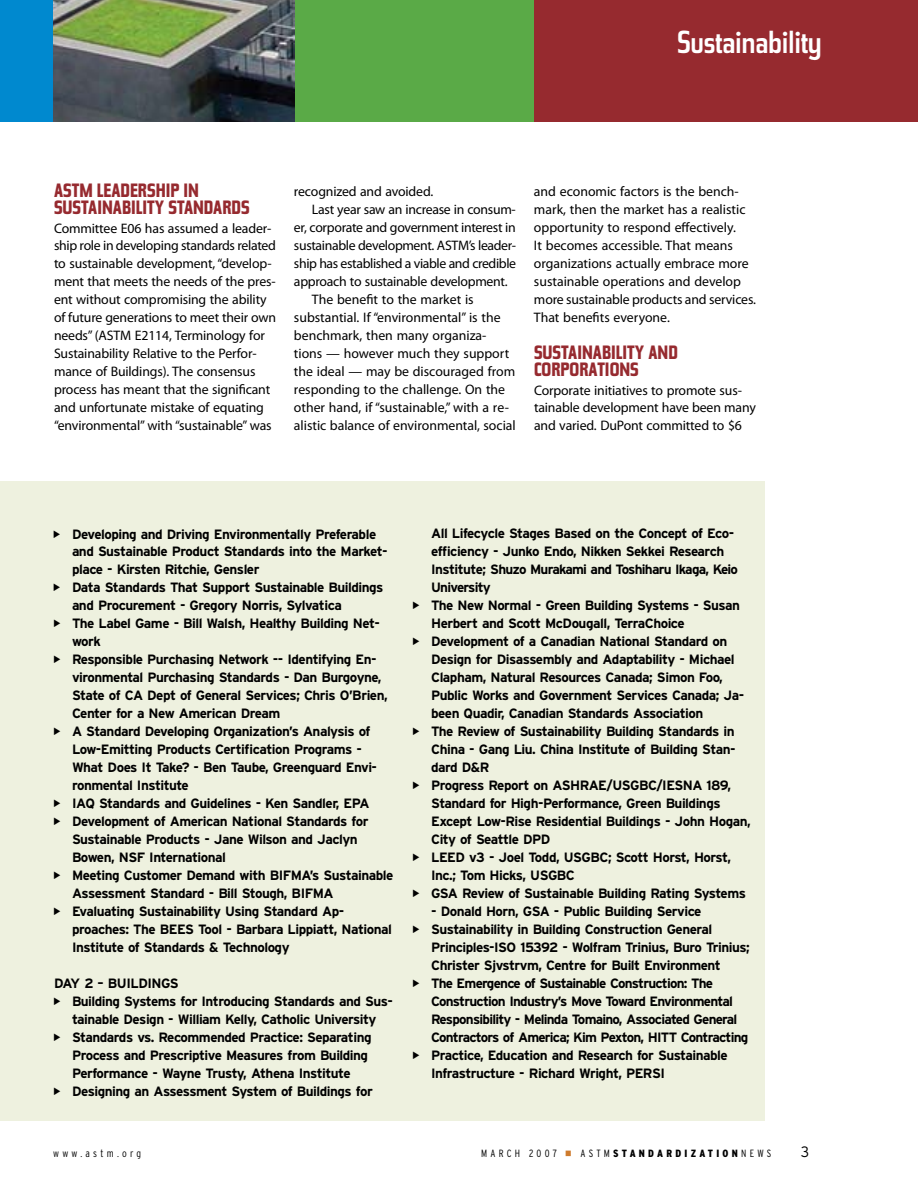
<style>
.page{position:relative;width:918px;height:1188px;background:#fff}
.page>*{position:absolute;margin:0;border:0;box-sizing:border-box;transform-origin:0 0}
.t1{font:500 expanded 32.1px "Tasse";letter-spacing:-.01em;color:#fff}
.t2{font:700 expanded 19.5px/18px "Tasse";color:#962a2f}
.t3{font:300 15px "Interstate";color:#000}
.t4{font:13.8px/18px "Myriad Pro";letter-spacing:-.01em;color:#000}
.t5{font:13.8px "Myriad Pro";letter-spacing:-.03em;color:#000}
.t6{font:700 13.5px/18px "Interstate";letter-spacing:-.04em;color:#000}
.t7{font:300 condensed 10.5px "Interstate";letter-spacing:.31em;color:#000}
.s1{color:#ce7b2d}
.s2{font-weight:900}
</style>
<div class="page">
<div style="left:516px;top:0;width:402px;height:122px;background:#962a2f"></div>
<div style="left:0;top:0;width:68px;height:122px;background:#0089cf"></div>
<div style="left:247px;top:0;width:287px;height:122px;background:#5aaa47"></div>
<div style="left:0;top:481px;width:765px;height:639px;background:#eef1df"></div>
<img style="left:53px;top:0;width:241px;height:122px">
<h1 class="t1" style="left:677px;top:23px;width:146px">Sustainability</h1>
<h2 class="t2" style="left:54px;top:181px;width:196px">ASTM LEADERSHIP IN<br>SUSTAI NABI LITY STANDARDS</h2>
<p class="t4" style="left:54px;top:219px;width:224px">Committee E06 has assumed a leader&shy;ship role in developing standards related to sustainable development, “develop&shy;ment that meets the needs of the pres&shy;ent without compromising the ability of future generations to meet their own needs” (ASTM E2114, Terminology for Sustainability Relative to the Perfor&shy;mance of Buildings). The consensus process has meant that the significant and unfortunate mistake of equating “environmental” with “sustainable” was</p>
<p class="t4" style="left:294px;top:183px;width:141px">recognized and avoided.</p>
<p class="t4" style="left:312px;top:201px;width:205px">Last year saw an increase in consum-</p>
<p class="t4" style="left:294px;top:219px;width:223px">er, corporate and government interest in</p>
<p class="t4" style="left:294px;top:237px;width:224px">sustainable development. ASTM’s leader-</p>
<p class="t5" style="left:294px;top:255px;width:224px">ship has established a viable and credible</p>
<p class="t4" style="left:294px;top:273px;width:215px">approach to sustainable development.</p>
<p class="t4" style="left:312px;top:291px;width:163px">The benefit to the market is</p>
<p class="t4" style="left:294px;top:309px;width:208px">substantial. If “environmental” is the</p>
<p class="t4" style="left:294px;top:327px;width:194px">benchmark, then many organiza-</p>
<p class="t4" style="left:294px;top:345px;width:217px">tions — however much they support</p>
<p class="t4" style="left:294px;top:363px;width:223px">the ideal — may be discouraged from</p>
<p class="t4" style="left:294px;top:381px;width:213px">responding to the challenge. On the</p>
<p class="t4" style="left:294px;top:399px;width:217px">other hand, if “sustainable,” with a re-</p>
<p class="t4" style="left:294px;top:417px;width:223px">alistic balance of environmental, social</p>
<p class="t4" style="left:534px;top:183px;width:224px">and economic factors is the bench&shy;mark, then the market has a realistic opportunity to respond effectively.<br>It becomes accessible. That means organizations actually embrace more sustainable operations and develop more sustainable products and services.<br>That benefits everyone.</p>
<h2 class="t2" style="left:534px;top:343px;width:145px">SUSTAINABILITY AND<br>CORPORATIONS</h2>
<p class="t4" style="left:534px;top:381px;width:223px">Corporate initiatives to promote sus&shy;tainable development have been many and varied. DuPont committed to $6</p>
<p class="t6" style="left:72px;top:525px;width:323px">Developing and Driving Environmentally Preferable and Sustainable Product Standards into the Market&shy;place - Kirsten Ritchie, Gensler<br>Data Standards That Support Sustainable Buildings and Procurement - Gregory Norris, Sylvatica<br>The Label Game - Bill Walsh, Healthy Building Net&shy;work<br>Responsible Purchasing Network -- Identifying En&shy;vironmental Purchasing Standards - Dan Burgoyne, State of CA Dept of General Services; Chris O’Brien, Center for a New American Dream<br>A Standard Developing Organization’s Analysis of Low-Emitting Products Certification Programs - What Does It Take? - Ben Taube, Greenguard Envi&shy;ronmental Institute<br>IAQ Standards and Guidelines - Ken Sandler, EPA Development of American National Standards for Sustainable Products - Jane Wilson and Jaclyn Bowen, NSF International<br>Meeting Customer Demand with BIFMA’s Sustainable Assessment Standard - Bill Stough, BIFMA Evaluating Sustainability Using Standard Ap&shy;proaches: The BEES Tool - Barbara Lippiatt, National Institute of Standards &amp; Technology</p>
<p class="t6" style="left:72px;top:975px;width:323px;text-indent:-18px">DAY 2 – BUILDINGS<br>Building Systems for Introducing Standards and Sus&shy;tainable Design - William Kelly, Catholic University Standards vs. Recommended Practice: Separating Process and Prescriptive Measures from Building Performance - Wayne Trusty, Athena Institute Designing an Assessment System of Buildings for</p>
<p class="t6" style="left:431px;top:525px;width:321px">All Lifecycle Stages Based on the Concept of Eco&shy;efficiency - Junko Endo, Nikken Sekkei Research Institute; Shuzo Murakami and Toshiharu Ikaga, Keio University<br>The New Normal - Green Building Systems - Susan Herbert and Scott McDougall, TerraChoice Development of a Canadian National Standard on Design for Disassembly and Adaptability - Michael Clapham, Natural Resources Canada; Simon Foo, Public Works and Government Services Canada; Ja&shy;been Quadir, Canadian Standards Association<br>The Review of Sustainability Building Standards in China - Gang Liu. China Institute of Building Stan&shy;dard D&amp;R<br>Progress Report on ASHRAE/USGBC/IESNA 189, Standard for High-Performance, Green Buildings Except Low-Rise Residential Buildings - John Hogan, City of Seattle DPD<br>LEED v3 - Joel Todd, USGBC; Scott Horst, Horst, Inc.; Tom Hicks, USGBC<br>GSA Review of Sustainable Building Rating Systems</p>
<p class="t6" style="left:431px;top:902px;width:320px">- Donald Horn, GSA - Public Building Service Sustainability in Building Construction General Principles-ISO 15392 - Wolfram Trinius, Buro Trinius; Christer Sjvstrvm, Centre for Built Environment<br>The Emergence of Sustainable Construction: The Construction Industry’s Move Toward Environmental Responsibility - Melinda Tomaino, Associated General Contractors of America; Kim Pexton, HITT Contracting Practice, Education and Research for Sustainable Infrastructure - Richard Wright, PERSI</p>
<p class="t7" style="left:53px;top:1147px;width:89px">www.astm.org</p>
<p class="t7" style="left:481px;top:1147px;width:291px">March 2007 <span class="s1">□</span> astm <span class="s2">STANDARDIZATION</span>NEWS</p>
<p class="t3" style="left:801px;top:1143px;width:10px">3</p>
</div>
